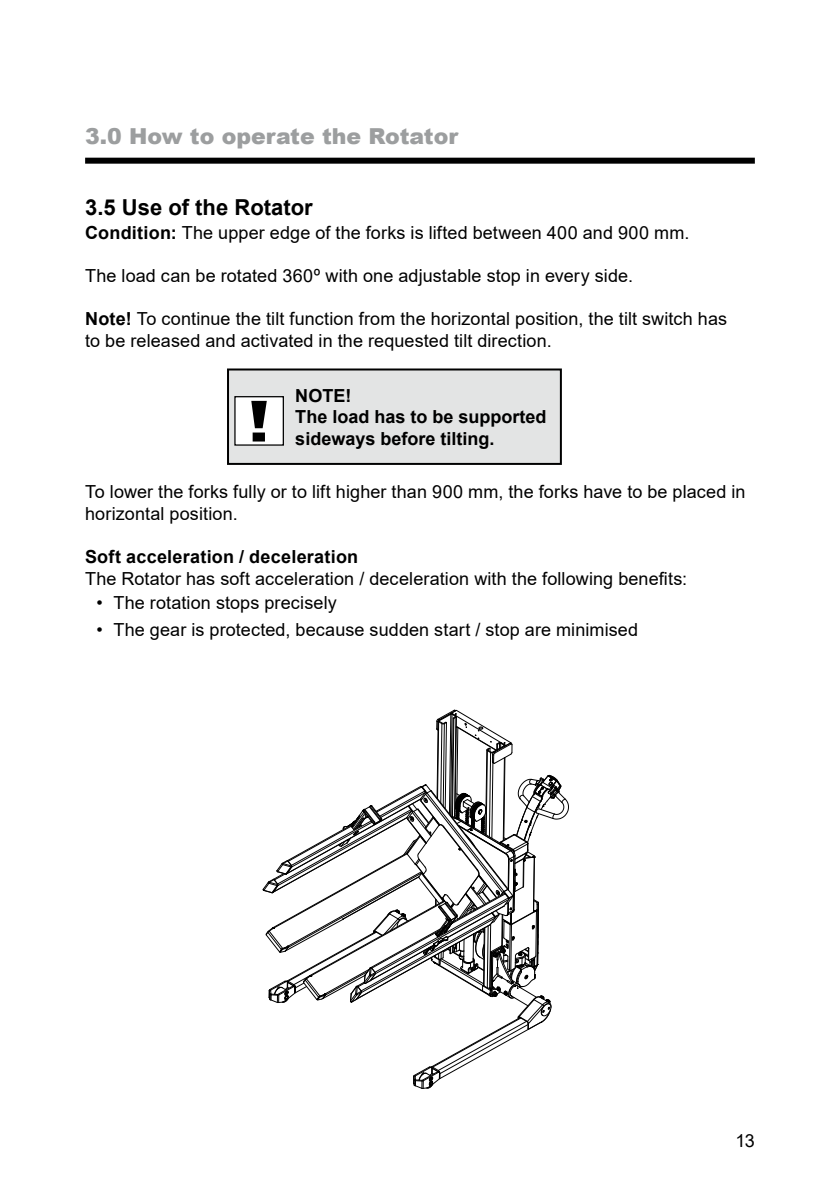
<style>
.page{position:relative;width:840px;height:1191px;background:#fff}
.page>*{position:absolute;margin:0;border:0;box-sizing:border-box;transform-origin:0 0}
.t1{font:900 22px "Arial";color:#9c9e9f}
.t2{font:700 22px "Arial";color:#000}
.t3{font:18px/21.6px "Arial";letter-spacing:.01em;color:#000}
.t4{font:700 18px/21.6px "Arial";color:#000}
.s1{font-weight:700}
</style>
<div class="page">
<svg style="left:263px;top:710px;width:305px;height:379px"></svg>
<div style="left:85px;top:158px;width:669px;height:6px;background:#000"></div>
<div style="left:228px;top:369px;width:332px;height:95px;background:#e3e4e4"></div>
<div style="left:227px;top:368px;width:334px;height:97px;border:2px solid #000"></div>
<div style="left:235px;top:397px;width:48px;height:48px;background:#fff"></div>
<div style="left:234px;top:396px;width:50px;height:50px;border:1px solid #000"></div>
<svg style="left:251px;top:401px;width:16px;height:40px"></svg>
<p class="t1" style="left:85px;top:120px;width:374px">3.0 How to operate the Rotator</p>
<p class="t2" style="left:85px;top:191px;width:229px">3.5 Use of the Rotator</p>
<p class="t3" style="left:85px;top:222px;width:605px"><span class="s1">Condition:</span> The upper edge of the forks is lifted between 400 and 900 mm.</p>
<p class="t3" style="left:85px;top:265px;width:549px">The load can be rotated 360º with one adjustable stop in every side.</p>
<p class="t3" style="left:85px;top:308px;width:643px"><span class="s1">Note!</span> To continue the tilt function from the horizontal position, the tilt switch has to be released and activated in the requested tilt direction.</p>
<p class="t4" style="left:295px;top:385px;width:253px">NOTE!<br>The load has to be supported sideways before tilting.</p>
<p class="t3" style="left:85px;top:481px;width:661px">To lower the forks fully or to lift higher than 900 mm, the forks have to be placed in horizontal position.</p>
<p class="t4" style="left:85px;top:546px;width:274px">Soft acceleration / deceleration</p>
<p class="t3" style="left:85px;top:567px;width:603px">The Rotator has soft acceleration / deceleration with the following benefits:</p>
<p class="t3" style="left:96px;top:592px;width:242px">• The rotation stops precisely</p>
<p class="t3" style="left:96px;top:619px;width:543px">• The gear is protected, because sudden start / stop are minimised</p>
<p class="t3" style="left:735px;top:1130px;width:21px">13</p>
</div>
